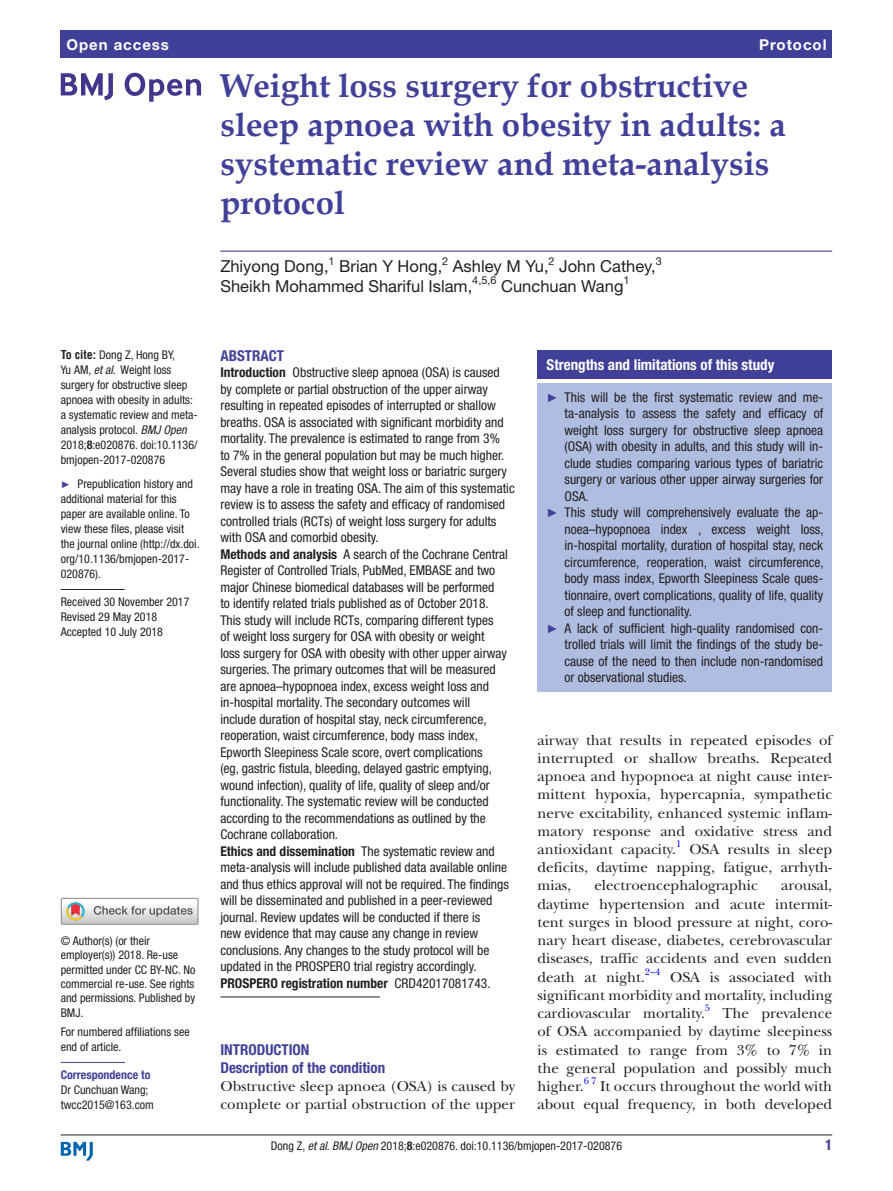
<style>
.page{position:relative;width:893px;height:1191px;background:#fff}
.page>*{position:absolute;margin:0;border:0;box-sizing:border-box;transform-origin:0 0}
.t1{font:700 33px/39px "Book Antiqua";color:#414099}
.t2{font:16.5px "Helvetica Neue LT Std";color:#231f20}
.t3{font:15px/18.1px "New Baskerville";color:#231f20;text-align:justify}
.t4{font:700 condensed 15px/18px "Helvetica Neue LT Std";color:#414099}
.t5{font:700 condensed 15px "Helvetica Neue LT Std";color:#fff}
.t6{font:700 15px "Helvetica Neue LT Std";letter-spacing:.065em;color:#fff}
.t7{font:condensed 13.5px/16.5px "Helvetica Neue LT Std";color:#231f20}
.t8{font:condensed 12px/15px "Helvetica Neue LT Std";color:#231f20}
.t9{font:700 condensed 12px "Helvetica Neue LT Std";color:#414099}
.t10{font:10.95px "Helvetica Neue LT Std";color:#231f20}
.t11{font:9.9px "New Baskerville";color:#00f}
.s1{font-family:"Helvetica LT Std";font-weight:700}
.s2{font-style:italic}
.s3{font-weight:700}
.s4{font-family:"Arial";font-stretch:normal;font-size:9.75px;color:#414099}
.s5{font-family:"Arial";font-stretch:normal;font-size:12px;color:#414099}
</style>
<div class="page">
<hr style="left:61px;top:1134px;width:771px;height:1px;background:#231f20">
<svg style="left:61px;top:1141px;width:32px;height:19px"></svg>
<div style="left:61px;top:31px;width:771px;height:27px;background:#414099"></div>
<hr style="left:220px;top:250px;width:612px;height:2px;background:#414099">
<hr style="left:61px;top:589px;width:64px;height:1px;background:#231f20">
<hr style="left:61px;top:1062px;width:64px;height:1px;background:#414099">
<svg style="left:61px;top:73px;width:52px;height:27px"></svg>
<svg style="left:125px;top:73px;width:76px;height:29px"></svg>
<div style="left:61px;top:897px;width:138px;height:27px;border:1px solid #969090"></div>
<svg style="left:61px;top:898px;width:137px;height:26px"></svg>
<hr style="left:220px;top:996px;width:160px;height:1px;background:#231f20">
<div style="left:538px;top:350px;width:294px;height:29px;background:#414099"></div>
<div style="left:538px;top:383px;width:294px;height:308px;background:#afbde1"></div>
<p class="t6" style="left:66px;top:35px;width:104px">Open access</p>
<p class="t6" style="left:759px;top:35px;width:69px">Protocol</p>
<h1 class="t1" style="left:220px;top:66px;width:567px">Weight loss surgery for obstructive sleep apnoea with obesity in adults: a systematic review and meta-analysis protocol</h1>
<p class="t2" style="left:220px;top:257px;width:110px">Zhiyong Dong,</p>
<p class="t10" style="left:329px;top:254px;width:8px">1</p>
<p class="t2" style="left:339px;top:257px;width:104px">Brian Y Hong,</p>
<p class="t10" style="left:442px;top:254px;width:8px">2</p>
<p class="t2" style="left:453px;top:257px;width:97px">Ashley M Yu,</p>
<p class="t10" style="left:549px;top:254px;width:8px">2</p>
<p class="t2" style="left:559px;top:257px;width:98px">John Cathey,</p>
<p class="t10" style="left:656px;top:254px;width:8px">3</p>
<p class="t2" style="left:220px;top:276px;width:253px">Sheikh Mohammed Shariful Islam,</p>
<p class="t10" style="left:472px;top:274px;width:26px">4,5,6</p>
<p class="t2" style="left:501px;top:276px;width:124px">Cunchuan Wang</p>
<p class="t10" style="left:623px;top:274px;width:8px">1</p>
<p class="t8" style="left:61px;top:347px;width:139px"><span class="s1">To cite:</span> Dong Z, Hong BY,<br>Yu AM, <span class="s2">et al</span>. Weight loss surgery for obstructive sleep apnoea with obesity in adults: a systematic review and meta&shy;analysis protocol. <span class="s2">BMJ Open<br></span>2018;<span class="s3">8</span>:e020876. doi:10.1136/ bmjopen-2017-020876</p>
<p class="t8" style="left:61px;top:476px;width:140px"><span class="s4">►</span> Prepublication history and additional material for this paper are available online. To view these files, please visit the journal online (http://dx.doi. org/10.1136/bmjopen-2017-<br>020876).</p>
<p class="t8" style="left:61px;top:594px;width:130px">Received 30 November 2017<br>Revised 29 May 2018<br>Accepted 10 July 2018</p>
<p class="t8" style="left:61px;top:933px;width:136px;line-height:14.4px">© Author(s) (or their employer(s)) 2018. Re-use permitted under CC BY-NC. No commercial re-use. See rights and permissions. Published by<br>BMJ.</p>
<p class="t8" style="left:61px;top:1024px;width:130px">For numbered affiliations see end of article.</p>
<p class="t9" style="left:61px;top:1067px;width:91px">Correspondence to</p>
<p class="t8" style="left:61px;top:1082px;width:95px">Dr Cunchuan Wang; twcc2015@163.com</p>
<p class="t4" style="left:220px;top:346px;width:65px">Abstract</p>
<p class="t7" style="left:220px;top:364px;width:296px"><span class="s3">Introduction</span> Obstructive sleep apnoea (OSA) is caused by complete or partial obstruction of the upper airway resulting in repeated episodes of interrupted or shallow breaths. OSA is associated with significant morbidity and mortality. The prevalence is estimated to range from 3%<br>to 7% in the general population but may be much higher.<br>Several studies show that weight loss or bariatric surgery may have a role in treating OSA. The aim of this systematic review is to assess the safety and efficacy of randomised controlled trials (RCTs) of weight loss surgery for adults with OSA and comorbid obesity.<br><span class="s3">Methods and analysis</span> A search of the Cochrane Central Register of Controlled Trials, PubMed, EMBASE and two major Chinese biomedical databases will be performed<br>to identify related trials published as of October 2018.<br>This study will include RCTs, comparing different types<br>of weight loss surgery for OSA with obesity or weight<br>loss surgery for OSA with obesity with other upper airway surgeries. The primary outcomes that will be measured are apnoea–hypopnoea index, excess weight loss and in-hospital mortality. The secondary outcomes will<br>include duration of hospital stay, neck circumference, reoperation, waist circumference, body mass index, Epworth Sleepiness Scale score, overt complications<br>(eg, gastric fistula, bleeding, delayed gastric emptying, wound infection), quality of life, quality of sleep and/or functionality. The systematic review will be conducted according to the recommendations as outlined by the Cochrane collaboration.<br><span class="s3">Ethics and dissemination</span> The systematic review and meta-analysis will include published data available online and thus ethics approval will not be required. The findings will be disseminated and published in a peer-reviewed journal. Review updates will be conducted if there is<br>new evidence that may cause any change in review conclusions. Any changes to the study protocol will be updated in the PROSPERO trial registry accordingly.<br><span class="s3">PROSPERO registration number</span> CRD42017081743.</p>
<p class="t4" style="left:220px;top:1040px;width:166px">Introduction<br>Description of the condition</p>
<p class="t3" style="left:220px;top:1077px;width:296px">Obstructive sleep apnoea (OSA) is caused by complete or partial obstruction of the upper</p>
<p class="t5" style="left:547px;top:355px;width:229px">Strengths and limitations of this study</p>
<p class="t7" style="left:547px;top:388px;width:278px"><span class="s5">►</span> This will be the first systematic review and me-</p>
<p class="t7" style="left:565px;top:405px;width:260px">ta-analysis to assess the safety and efficacy of</p>
<p class="t7" style="left:565px;top:421px;width:260px">weight loss surgery for obstructive sleep apnoea</p>
<p class="t7" style="left:565px;top:438px;width:260px">(OSA) with obesity in adults, and this study will in-</p>
<p class="t7" style="left:565px;top:454px;width:260px">clude studies comparing various types of bariatric</p>
<p class="t7" style="left:565px;top:471px;width:260px">surgery or various other upper airway surgeries for</p>
<p class="t7" style="left:565px;top:487px;width:26px">OSA.</p>
<p class="t7" style="left:547px;top:504px;width:278px"><span class="s5">►</span> This study will comprehensively evaluate the ap-</p>
<p class="t7" style="left:565px;top:520px;width:261px">noea–hypopnoea index , excess weight loss,</p>
<p class="t7" style="left:565px;top:537px;width:260px">in-hospital mortality, duration of hospital stay, neck</p>
<p class="t7" style="left:565px;top:553px;width:261px">circumference, reoperation, waist circumference,</p>
<p class="t7" style="left:565px;top:570px;width:260px">body mass index, Epworth Sleepiness Scale ques-</p>
<p class="t7" style="left:565px;top:586px;width:260px">tionnaire, overt complications, quality of life, quality</p>
<p class="t7" style="left:565px;top:603px;width:129px">of sleep and functionality.</p>
<p class="t7" style="left:547px;top:619px;width:278px"><span class="s5">►</span> A lack of sufficient high-quality randomised con-</p>
<p class="t7" style="left:565px;top:636px;width:260px">trolled trials will limit the findings of the study be-</p>
<p class="t7" style="left:565px;top:652px;width:260px">cause of the need to then include non-randomised</p>
<p class="t7" style="left:565px;top:669px;width:124px">or observational studies.</p>
<p class="t3" style="left:538px;top:731px;width:296px">airway that results in repeated episodes of interrupted or shallow breaths. Repeated apnoea and hypopnoea at night cause inter&shy;mittent hypoxia, hypercapnia, sympathetic nerve excitability, enhanced systemic inflam&shy;matory response and oxidative stress and antioxidant capacity.<sup>1</sup></p>
<p class="t3" style="left:538px;top:840px;width:296px;text-indent:152px">OSA results in sleep deficits, daytime napping, fatigue, arrhyth&shy;mias,</p>
<p class="t3" style="left:538px;top:876px;width:296px;text-indent:244px">arousal, daytime hypertension and acute intermit&shy;tent surges in blood pressure at night, coro&shy;nary heart disease, diabetes, cerebrovascular diseases, traffic accidents and even sudden death at night.</p>
<p class="t3" style="left:594px;top:876px;width:165px">electroencephalographic</p>
<p class="t11" style="left:645px;top:966px;width:17px">2–4</p>
<p class="t3" style="left:538px;top:967px;width:296px;text-indent:132px">OSA is associated with significant morbidity and mortality, including cardiovascular mortality.<sup>5</sup></p>
<p class="t3" style="left:538px;top:1004px;width:296px;text-indent:185px">The prevalence of OSA accompanied by daytime sleepiness is estimated to range from 3% to 7% in the general population and possibly much higher.</p>
<p class="t11" style="left:584px;top:1075px;width:14px">6 7</p>
<p class="t3" style="left:538px;top:1077px;width:296px;text-align:right">It occurs throughout the world with<br>about equal frequency, in both developed</p>
<p class="t8" style="left:271px;top:1137px;width:353px">Dong Z, <span class="s2">et al</span>. <span class="s2">BMJ Open</span> 2018;<span class="s3">8</span>:e020876. doi:10.1136/bmjopen-2017-020876</p>
<p class="t4" style="left:825px;top:1135px;width:9px">1</p>
</div>
